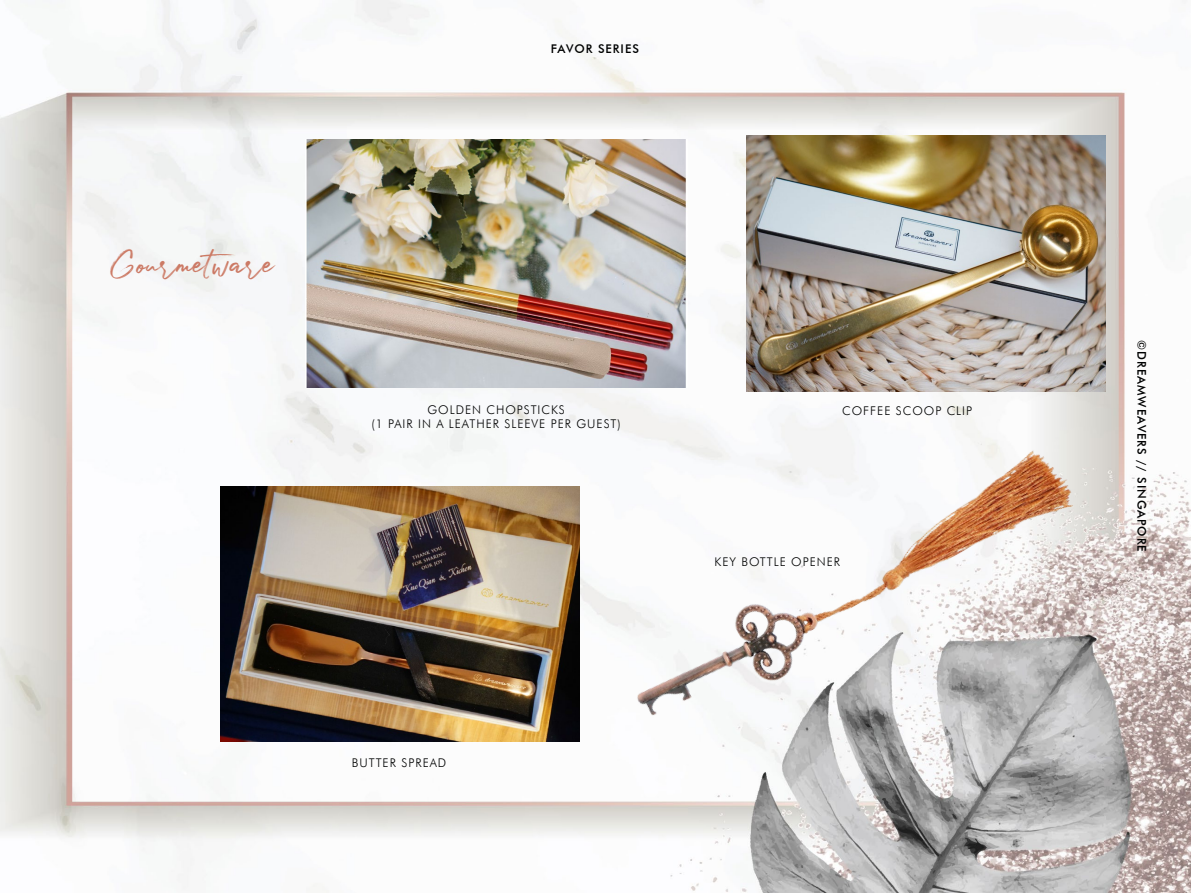
<style>
.page{position:relative;width:1191px;height:893px;background:#fff}
.page>*{position:absolute;margin:0;border:0;box-sizing:border-box;transform-origin:0 0}
.t1{font:37.5px "Julietta Messie Demo";color:#cc7a65}
.t2{font:300 12px "Futura BT";letter-spacing:.08em;color:#000101}
.t3{font:500 12px "Futura BT";letter-spacing:.08em;color:#000101}
</style>
<div class="page">
<img style="left:0;top:0;width:1191px;height:893px">
<img style="left:746px;top:136px;width:360px;height:255px">
<img style="left:305px;top:139px;width:382px;height:249px">
<img style="left:220px;top:486px;width:359px;height:256px">
<img style="left:612px;top:421px;width:489px;height:342px">
<p class="t3" style="left:551px;top:42px;width:90px">FAVOR SERIES</p>
<h1 class="t1" style="left:111px;top:238px;width:164px">Gourmetware</h1>
<p class="t2" style="left:427px;top:402px;width:139px">GOLDEN CHOPSTICKS</p>
<p class="t2" style="left:842px;top:403px;width:131px">COFFEE SCOOP CLIP</p>
<p class="t2" style="left:371px;top:417px;width:251px">(1 PAIR IN A LEATHER SLEEVE PER GUEST)</p>
<p class="t2" style="left:714px;top:554px;width:127px">KEY BOTTLE OPENER</p>
<p class="t2" style="left:352px;top:756px;width:96px">BUTTER SPREAD</p>
<p class="t3" style="left:1149px;top:340px;width:213px;rotate:90deg">©DREAMWEAVERS // SINGAPORE</p>
</div>
